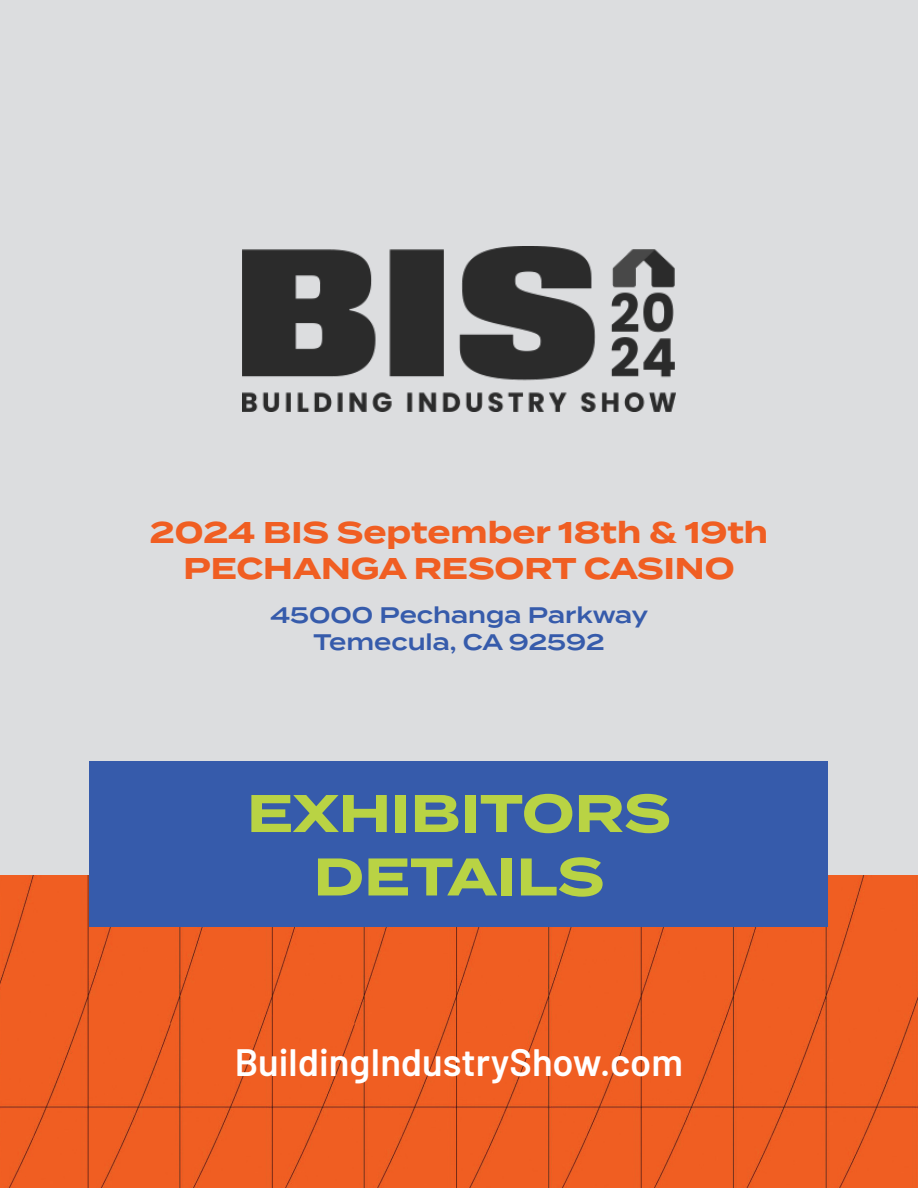
<style>
.page{position:relative;width:918px;height:1188px;background:#fff}
.page>*{position:absolute;margin:0;border:0;box-sizing:border-box;transform-origin:0 0}
.t1{font:700 52.95px/63.4px "Termina";color:#b9d344;text-align:center}
.t2{font:600 38.1px "Barlow";color:#fff}
.t3{font:700 30px/36px "Termina";color:#f05e22;text-align:center}
.t4{font:600 22.5px "Termina";color:#365bab}
</style>
<div class="page">
<div style="left:0;top:875px;width:918px;height:313px;background:#f05e22"></div>
<div style="left:0;top:0;width:918px;height:875px;background:#dcdddf"></div>
<img style="left:243px;top:246px;width:432px;height:166px">
<div style="left:90px;top:761px;width:738px;height:166px;background:#365bab"></div>
<p class="t3" style="left:150px;top:515px;width:620px">2024 BIS September 18th &amp; 19th<br>PECHANGA RESORT CASINO</p>
<p class="t4" style="left:271px;top:599px;width:379px">45000 Pechanga Parkway</p>
<p class="t4" style="left:313px;top:626px;width:293px">Temecula, CA 92592</p>
<p class="t1" style="left:247px;top:782px;width:425px">EXHIBITORS<br>DETAILS</p>
<p class="t2" style="left:235px;top:1034px;width:450px">BuildingIndustryShow.com</p>
</div>
